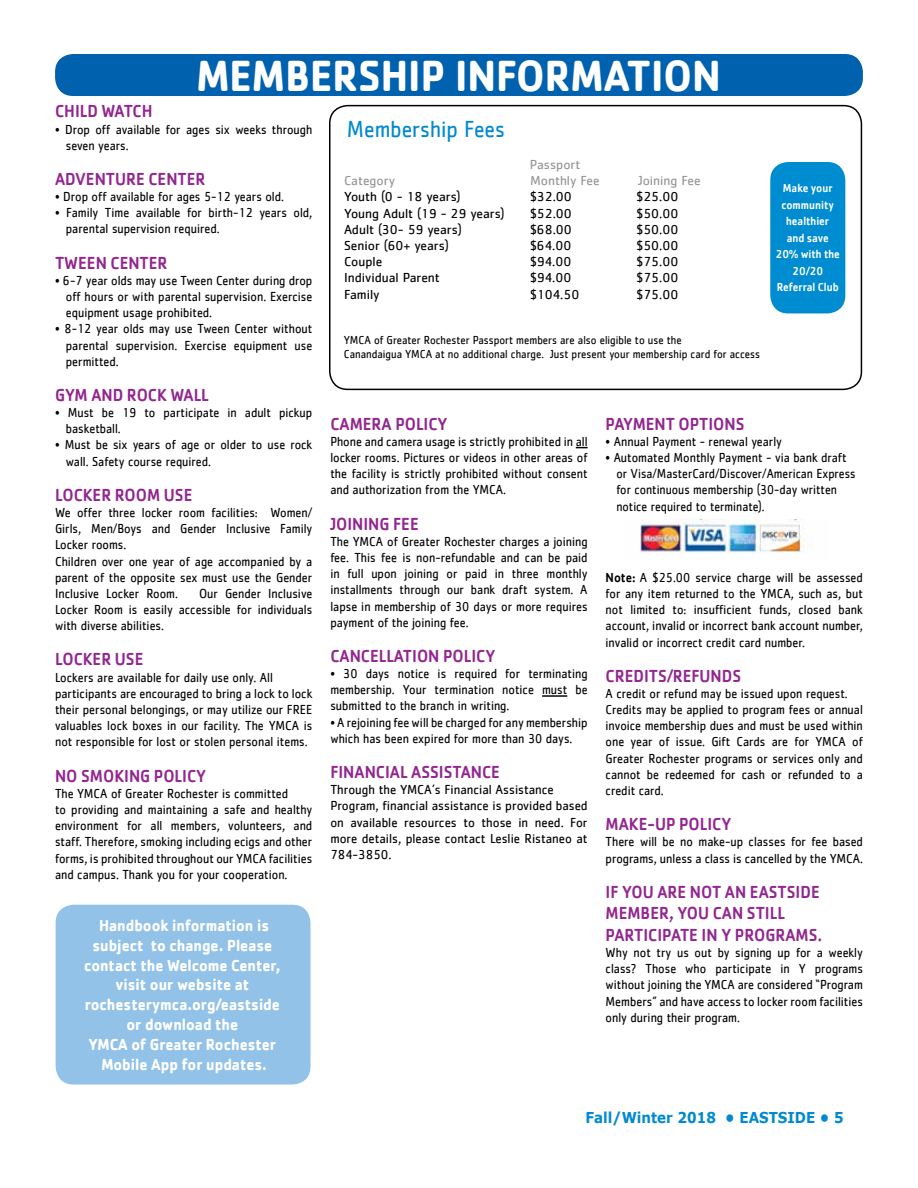
<style>
.page{position:relative;width:918px;height:1188px;background:#fff}
.page>*{position:absolute;margin:0;border:0;box-sizing:border-box;transform-origin:0 0}
.t1{font:700 45px "Cachet";color:#fff;scale:.9 1}
.t2{font:24px "Cachet";color:#0089cf;scale:.9 1}
.t3{font:500 18px/21.6px "Cachet";color:#92278f;scale:.9 1}
.t4{font:700 16.5px/19.8px "Cachet";color:#fff;text-align:center;scale:.9 1}
.t5{font:700 15px "Verdana";color:#0089cf;scale:.9 1}
.t6{font:13.5px/16.2px "Cachet";color:#000;scale:.9 1}
.t7{font:13.5px "Cachet";color:#000}
.t8{font:13.5px/16.2px "Cachet";color:#000;scale:.95 1}
.t9{font:13.5px "Cachet";color:#939598}
.t10{font:12px/14.4px "Cachet";color:#000;scale:.9 1}
.t11{font:500 12px/16.5px "Cachet";color:#fff;text-align:center;scale:.9 1}
.s1{font-weight:500}
</style>
<div class="page">
<svg style="left:576px;top:447px;width:12px;height:1px"></svg>
<hr style="left:542px;top:695px;width:25px;height:2px;background:#000">
<div style="left:56px;top:905px;width:254px;height:180px;background:#93c2e9;border-radius:18px"></div>
<img style="left:640px;top:520px;width:172px;height:33px">
<div style="left:55px;top:54px;width:808px;height:42px;background:#0061af;border-radius:18px"></div>
<div style="left:329px;top:105px;width:533px;height:285px;border:2px solid #000;border-radius:18px"></div>
<div style="left:770px;top:162px;width:75px;height:151px;background:#008cd1;border-radius:18px"></div>
<h1 class="t1" style="left:196px;top:46px;width:584px">MEMBERSHIP INFORMATION</h1>
<h2 class="t2" style="left:347px;top:115px;width:177px">Membership Fees</h2>
<p class="t9" style="left:530px;top:157px;width:52px">Passport</p>
<p class="t9" style="left:344px;top:173px;width:53px">Category</p>
<p class="t9" style="left:530px;top:173px;width:71px">Monthly Fee</p>
<p class="t9" style="left:638px;top:173px;width:64px">Joining Fee</p>
<p class="t7" style="left:344px;top:189px;width:118px">Youth (0 - 18 years)</p>
<p class="t7" style="left:530px;top:189px;width:43px">$32.00</p>
<p class="t7" style="left:637px;top:189px;width:43px">$25.00</p>
<p class="t7" style="left:344px;top:205px;width:162px">Young Adult (19 - 29 years)</p>
<p class="t7" style="left:530px;top:205px;width:43px">$52.00</p>
<p class="t7" style="left:637px;top:205px;width:43px">$50.00</p>
<p class="t7" style="left:344px;top:221px;width:119px">Adult (30- 59 years)</p>
<p class="t7" style="left:530px;top:221px;width:43px">$68.00</p>
<p class="t7" style="left:637px;top:221px;width:43px">$50.00</p>
<p class="t7" style="left:344px;top:238px;width:106px">Senior (60+ years)</p>
<p class="t7" style="left:530px;top:238px;width:43px">$64.00</p>
<p class="t7" style="left:637px;top:238px;width:43px">$50.00</p>
<p class="t7" style="left:344px;top:254px;width:40px">Couple</p>
<p class="t7" style="left:530px;top:254px;width:43px">$94.00</p>
<p class="t7" style="left:637px;top:254px;width:43px">$75.00</p>
<p class="t7" style="left:344px;top:270px;width:97px">Individual Parent</p>
<p class="t7" style="left:530px;top:270px;width:43px">$94.00</p>
<p class="t7" style="left:637px;top:270px;width:43px">$75.00</p>
<p class="t7" style="left:344px;top:286px;width:37px">Family</p>
<p class="t7" style="left:530px;top:286px;width:51px">$104.50</p>
<p class="t7" style="left:637px;top:286px;width:43px">$75.00</p>
<p class="t10" style="left:344px;top:332px;width:464px">YMCA of Greater Rochester Passport members are also eligible to use the<br>Canandaigua YMCA at no additional charge. Just present your membership card for access</p>
<h3 class="t3" style="left:55px;top:100px;width:110px">CHILD WATCH</h3>
<p class="t6" style="left:66px;top:121px;width:275px;text-indent:-11px">• Drop off available for ages six weeks through seven years.</p>
<h3 class="t3" style="left:55px;top:168px;width:169px">ADVENTURE CENTER</h3>
<p class="t6" style="left:55px;top:188px;width:256px">• Drop off available for ages 5-12 years old.</p>
<p class="t6" style="left:66px;top:204px;width:275px;text-indent:-11px">• Family Time available for birth-12 years old, parental supervision required.</p>
<h3 class="t3" style="left:55px;top:251px;width:126px">TWEEN CENTER</h3>
<p class="t6" style="left:66px;top:272px;width:275px;text-align:justify;text-indent:-11px">• 6-7 year olds may use Tween Center during drop off hours or with parental supervision. Exercise equipment usage prohibited.</p>
<p class="t6" style="left:66px;top:320px;width:275px;text-align:justify;text-indent:-11px">• 8-12 year olds may use Tween Center without parental supervision. Exercise equipment use permitted.</p>
<h3 class="t3" style="left:55px;top:384px;width:172px">GYM AND ROCK WALL</h3>
<p class="t6" style="left:66px;top:404px;width:275px;text-indent:-11px">• Must be 19 to participate in adult pickup basketball.</p>
<p class="t6" style="left:66px;top:437px;width:275px;text-indent:-11px">• Must be six years of age or older to use rock wall. Safety course required.</p>
<h3 class="t3" style="left:55px;top:483px;width:154px">LOCKER ROOM USE</h3>
<p class="t6" style="left:55px;top:504px;width:287px">We offer three locker room facilities: Women/ Girls, Men/Boys and Gender Inclusive Family Locker rooms.<br>Children over one year of age accompanied by a parent of the opposite sex must use the Gender Inclusive Locker Room.</p>
<p class="t11" style="left:776px;top:180px;width:73px">Make your community healthier<br>and save<br>20% with the<br>20/20<br>Referral Club</p>
<h3 class="t3" style="left:330px;top:412px;width:132px">CAMERA POLICY</h3>
<p class="t6" style="left:330px;top:433px;width:287px;text-align:justify">Phone and camera usage is strictly prohibited in all locker rooms. Pictures or videos in other areas of the facility is strictly prohibited without consent and authorization from the YMCA.</p>
<h3 class="t3" style="left:330px;top:512px;width:100px">JOINING FEE</h3>
<p class="t6" style="left:330px;top:533px;width:287px;text-align:justify">The YMCA of Greater Rochester charges a joining fee. This fee is non-refundable and can be paid in full upon joining or paid in three monthly installments through our bank draft system. A lapse in membership of 30 days or more requires payment of the joining fee.</p>
<h3 class="t3" style="left:330px;top:645px;width:185px">CANCELLATION POLICY</h3>
<p class="t6" style="left:330px;top:665px;width:287px;text-align:justify">• 30 days notice is required for terminating membership. Your termination notice must be submitted to the branch in writing.</p>
<p class="t6" style="left:330px;top:714px;width:287px">• A rejoining fee will be charged for any membership which has been expired for more than 30 days.</p>
<h3 class="t3" style="left:330px;top:761px;width:190px">FINANCIAL ASSISTANCE</h3>
<p class="t8" style="left:330px;top:781px;width:272px">Through the YMCA’s Financial Assistance Program, financial assistance is provided based on available resources to those in need. For more details, please contact Leslie Ristaneo at 784-3850.</p>
<h3 class="t3" style="left:606px;top:412px;width:156px">PAYMENT OPTIONS</h3>
<p class="t6" style="left:606px;top:433px;width:198px">• Annual Payment - renewal yearly</p>
<p class="t6" style="left:616px;top:449px;width:267px;text-indent:-11px">• Automated Monthly Payment - via bank draft or Visa/MasterCard/Discover/American Express for continuous membership (30-day written notice required to terminate).</p>
<p class="t6" style="left:606px;top:569px;width:287px;text-align:justify"><span class="s1">Note:</span> A $25.00 service charge will be assessed for any item returned to the YMCA, such as, but not limited to: insufficient funds, closed bank account, invalid or incorrect bank account number, invalid or incorrect credit card number.</p>
<h3 class="t3" style="left:606px;top:664px;width:152px">CREDITS/REFUNDS</h3>
<p class="t6" style="left:606px;top:685px;width:287px">A credit or refund may be issued upon request.<br>Credits may be applied to program fees or annual invoice membership dues and must be used within one year of issue. Gift Cards are for YMCA of Greater Rochester programs or services only and cannot be redeemed for cash or refunded to a credit card.</p>
<h3 class="t3" style="left:606px;top:813px;width:141px">MAKE-UP POLICY</h3>
<p class="t6" style="left:606px;top:834px;width:287px">There will be no make-up classes for fee based programs, unless a class is cancelled by the YMCA.</p>
<h3 class="t3" style="left:606px;top:880px;width:242px">IF YOU ARE NOT AN EASTSIDE<br>MEMBER, YOU CAN STILL<br>PARTICIPATE IN Y PROGRAMS.</h3>
<p class="t6" style="left:606px;top:944px;width:287px;text-align:justify">Why not try us out by signing up for a weekly class? Those who participate in Y programs without joining the YMCA are considered “Program Members” and have access to locker room facilities only during their program.</p>
<p class="t6" style="left:55px;top:585px;width:287px;text-align:justify;text-indent:144px">Our Gender Inclusive Locker Room is easily accessible for individuals with diverse abilities.</p>
<h3 class="t3" style="left:55px;top:648px;width:100px">LOCKER USE</h3>
<p class="t6" style="left:55px;top:669px;width:287px">Lockers are available for daily use only. All participants are encouraged to bring a lock to lock their personal belongings, or may utilize our FREE valuables lock boxes in our facility. The YMCA is not responsible for lost or stolen personal items.</p>
<h3 class="t3" style="left:55px;top:764px;width:169px">NO SMOKING POLICY</h3>
<p class="t6" style="left:55px;top:785px;width:287px">The YMCA of Greater Rochester is committed<br>to providing and maintaining a safe and healthy environment for all members, volunteers, and staff. Therefore, smoking including ecigs and other forms, is prohibited throughout our YMCA facilities and campus. Thank you for your cooperation.</p>
<p class="t4" style="left:84px;top:915px;width:220px">Handbook information is subject to change. Please contact the Welcome Center, visit our website at rochesterymca.org/eastside or download the<br>YMCA of Greater Rochester<br>Mobile App for updates.</p>
<p class="t5" style="left:585px;top:1107px;width:289px">Fall/Winter 2018 • EASTSIDE • 5</p>
</div>
